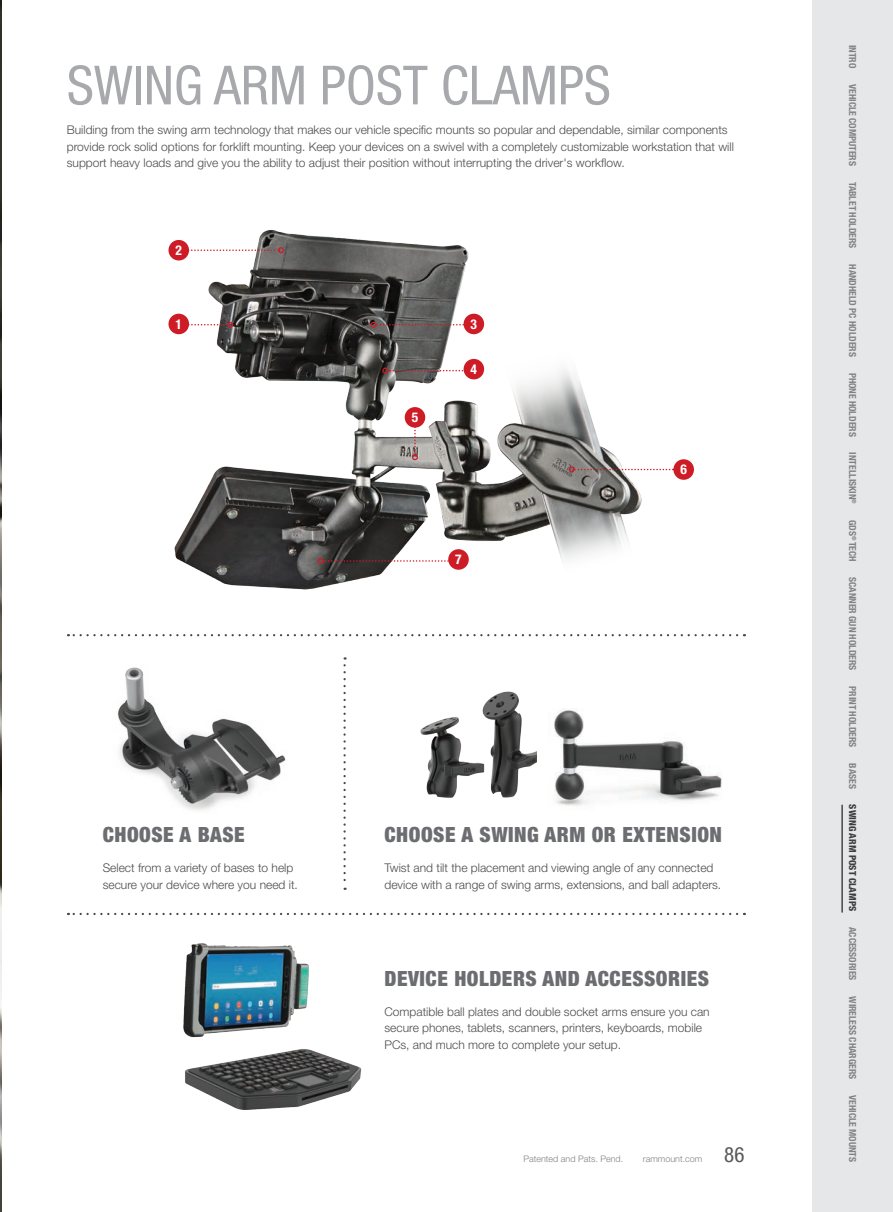
<style>
.page{position:relative;width:893px;height:1212px;background:#fff}
.page>*{position:absolute;margin:0;border:0;box-sizing:border-box;transform-origin:0 0}
.Sections__0625_inden{font:condensed 54px "Helvetica Neue LT Std";color:#a8a9ad}
._14_points_indent__1{font:900 condensed 21px "Helvetica Neue LT Std";letter-spacing:.025em;color:#6c6d70}
.t1{font:condensed 21px "Helvetica Neue LT Std";color:#57585a}
.Subtitle_10_points_c{font:700 condensed 13.5px "Helvetica Neue LT Std";color:#fff}
.Body_Copy{font:300 12px/16.5px "Helvetica Neue LT Std";color:#4b4c4d}
.t2{font:700 condensed 9.75px "Helvetica Neue LT Std";letter-spacing:-.005em;color:#808285}
.t3{font:800 condensed 9.75px "Helvetica Neue LT Std";letter-spacing:-.005em;color:#3e3e3f}
.t4{font:300 9px "Helvetica Neue LT Std";color:#808285}
</style>
<div class="page">
<div style="left:812px;top:0;width:81px;height:1212px;background:#e6e7e9"></div>
<img style="left:183px;top:943px;width:179px;height:167px">
<img style="left:0;top:0;width:2px;height:1212px">
<img style="left:169px;top:230px;width:508px;height:360px">
<svg style="left:343px;top:665px;width:3px;height:225px"></svg>
<svg style="left:68px;top:634px;width:669px;height:2px"></svg>
<svg style="left:68px;top:913px;width:669px;height:2px"></svg>
<svg style="left:569px;top:466px;width:104px;height:6px"></svg>
<div style="left:673px;top:459px;width:21px;height:21px;background:#ce1c27;border-radius:50%"></div>
<svg style="left:412px;top:428px;width:6px;height:32px"></svg>
<div style="left:405px;top:407px;width:20px;height:21px;background:#ce1c27;border-radius:50%"></div>
<svg style="left:382px;top:368px;width:83px;height:6px"></svg>
<div style="left:464px;top:359px;width:20px;height:20px;background:#ce1c27;border-radius:50%"></div>
<svg style="left:318px;top:558px;width:131px;height:6px"></svg>
<div style="left:448px;top:549px;width:21px;height:21px;background:#ce1c27;border-radius:50%"></div>
<svg style="left:370px;top:322px;width:95px;height:6px"></svg>
<div style="left:464px;top:314px;width:20px;height:20px;background:#ce1c27;border-radius:50%"></div>
<div style="left:761px;top:752px;width:15px;height:15px;border:3px solid #fff;border-radius:50%"></div>
<img style="left:118px;top:667px;width:168px;height:143px">
<img style="left:420px;top:691px;width:117px;height:107px">
<img style="left:554px;top:710px;width:168px;height:96px">
<svg style="left:188px;top:322px;width:45px;height:6px"></svg>
<div style="left:168px;top:314px;width:21px;height:20px;background:#ce1c27;border-radius:50%"></div>
<svg style="left:189px;top:247px;width:95px;height:6px"></svg>
<div style="left:168px;top:240px;width:21px;height:20px;background:#ce1c27;border-radius:50%"></div>
<hr style="left:841px;top:805px;width:2px;height:107px;background:#3e3e3f">
<p class="Sections__0625_inden" style="left:67px;top:54px;width:545px">SWING ARM POST CLAMPS</p>
<p class="Body_Copy" style="left:67px;top:122px;width:669px">Building from the swing arm technology that makes our vehicle specific mounts so popular and dependable, similar components provide rock solid options for forklift mounting. Keep your devices on a swivel with a completely customizable workstation that will support heavy loads and give you the ability to adjust their position without interrupting the driver's workflow.</p>
<p class="Subtitle_10_points_c" style="left:176px;top:242px;width:8px">2</p>
<p class="Subtitle_10_points_c" style="left:176px;top:316px;width:8px">1</p>
<p class="Subtitle_10_points_c" style="left:471px;top:316px;width:8px">3</p>
<p class="Subtitle_10_points_c" style="left:412px;top:409px;width:8px">5</p>
<p class="Subtitle_10_points_c" style="left:471px;top:361px;width:8px">4</p>
<p class="Subtitle_10_points_c" style="left:455px;top:551px;width:8px">7</p>
<p class="Subtitle_10_points_c" style="left:680px;top:461px;width:8px">6</p>
<p class="_14_points_indent__1" style="left:103px;top:822px;width:144px">CHOOSE A BASE</p>
<p class="Body_Copy" style="left:103px;top:859px;width:197px">Select from a variety of bases to help secure your device where you need it.</p>
<p class="_14_points_indent__1" style="left:384px;top:822px;width:339px">CHOOSE A SWING ARM OR EXTENSION</p>
<p class="Body_Copy" style="left:384px;top:859px;width:338px">Twist and tilt the placement and viewing angle of any connected device with a range of swing arms, extensions, and ball adapters.</p>
<p class="_14_points_indent__1" style="left:384px;top:965px;width:326px">DEVICE HOLDERS AND ACCESSORIES</p>
<p class="Body_Copy" style="left:384px;top:1003px;width:327px">Compatible ball plates and double socket arms ensure you can secure phones, tablets, scanners, printers, keyboards, mobile<br>PCs, and much more to complete your setup.</p>
<p class="t4" style="left:523px;top:1153px;width:101px">Patented and Pats. Pend.</p>
<p class="t4" style="left:643px;top:1153px;width:61px">rammount.com</p>
<h2 class="t1" style="left:724px;top:1142px;width:22px">86</h2>
<p class="t2" style="left:858px;top:45px;width:25px;rotate:90deg">INTRO</p>
<p class="t2" style="left:858px;top:84px;width:83px;rotate:90deg">VEHICLE COMPUTERS</p>
<p class="t2" style="left:858px;top:182px;width:68px;rotate:90deg">TABLET HOLDERS</p>
<p class="t2" style="left:858px;top:264px;width:94px;rotate:90deg">HANDHELD PC HOLDERS</p>
<p class="t2" style="left:858px;top:372px;width:66px;rotate:90deg">PHONE HOLDERS</p>
<p class="t2" style="left:858px;top:452px;width:53px;rotate:90deg">INTELLISKIN<sup>®</sup></p>
<p class="t2" style="left:858px;top:520px;width:43px;rotate:90deg">GDS<sup>®</sup> TECH</p>
<p class="t2" style="left:858px;top:577px;width:95px;rotate:90deg">SCANNER GUN HOLDERS</p>
<p class="t2" style="left:858px;top:686px;width:63px;rotate:90deg">PRINT HOLDERS</p>
<p class="t2" style="left:858px;top:763px;width:27px;rotate:90deg">BASES</p>
<p class="t3" style="left:858px;top:804px;width:108px;rotate:90deg">SWING ARM POST CLAMPS</p>
<p class="t2" style="left:858px;top:927px;width:55px;rotate:90deg">ACCESSORIES</p>
<p class="t2" style="left:858px;top:996px;width:85px;rotate:90deg">WIRELESS CHARGERS</p>
<p class="t2" style="left:858px;top:1095px;width:69px;rotate:90deg">VEHICLE MOUNTS</p>
</div>
